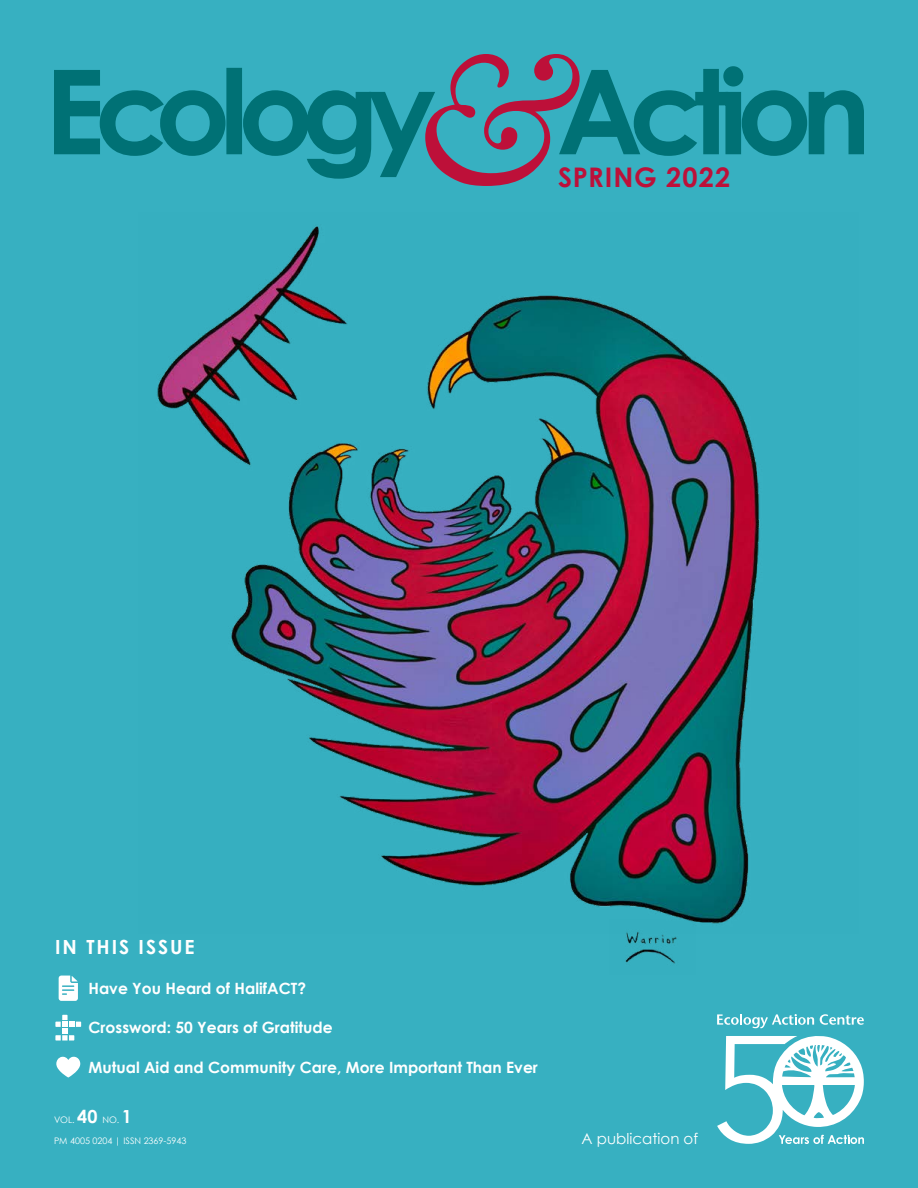
<style>
.page{position:relative;width:918px;height:1188px;background:#37b0c1}
.page>*{position:absolute;margin:0;border:0;box-sizing:border-box;transform-origin:0 0}
.t1{font:700 27px "Century Gothic";letter-spacing:.035em;color:#bd1039}
.t2{font:700 19.5px "Century Gothic";letter-spacing:.1em;color:#fff}
.t3{font:700 15.6px "Century Gothic";color:#fff}
.t4{font:15px "Century Gothic";color:#fff}
.t5{font:9px "Century Gothic";color:#fff}
.s1{font-weight:700;font-size:18px}
</style>
<div class="page">
<img style="left:157px;top:226px;width:603px;height:698px">
<img style="left:609px;top:919px;width:86px;height:45px">
<svg style="left:54px;top:54px;width:810px;height:132px"></svg>
<svg style="left:717px;top:1014px;width:147px;height:130px"></svg>
<svg style="left:56px;top:1056px;width:24px;height:22px"></svg>
<svg style="left:55px;top:1015px;width:26px;height:26px"></svg>
<svg style="left:59px;top:976px;width:19px;height:25px"></svg>
<h1 class="t1" style="left:558px;top:161px;width:174px">SPRING 2022</h1>
<p class="t2" style="left:55px;top:935px;width:141px">IN THIS ISSUE</p>
<p class="t3" style="left:88px;top:979px;width:219px">Have You Heard of HalifACT?</p>
<p class="t3" style="left:88px;top:1018px;width:246px">Crossword: 50 Years of Gratitude</p>
<p class="t3" style="left:88px;top:1057px;width:451px">Mutual Aid and Community Care, More Important Than Ever</p>
<p class="t5" style="left:54px;top:1113px;width:80px">VOL. <span class="s1">40</span> NO. <span class="s1">1</span></p>
<p class="t5" style="left:54px;top:1134px;width:134px">PM 4005 0204 | ISSN 2369-5943</p>
<p class="t4" style="left:582px;top:1128px;width:118px">A publication of</p>
</div>
